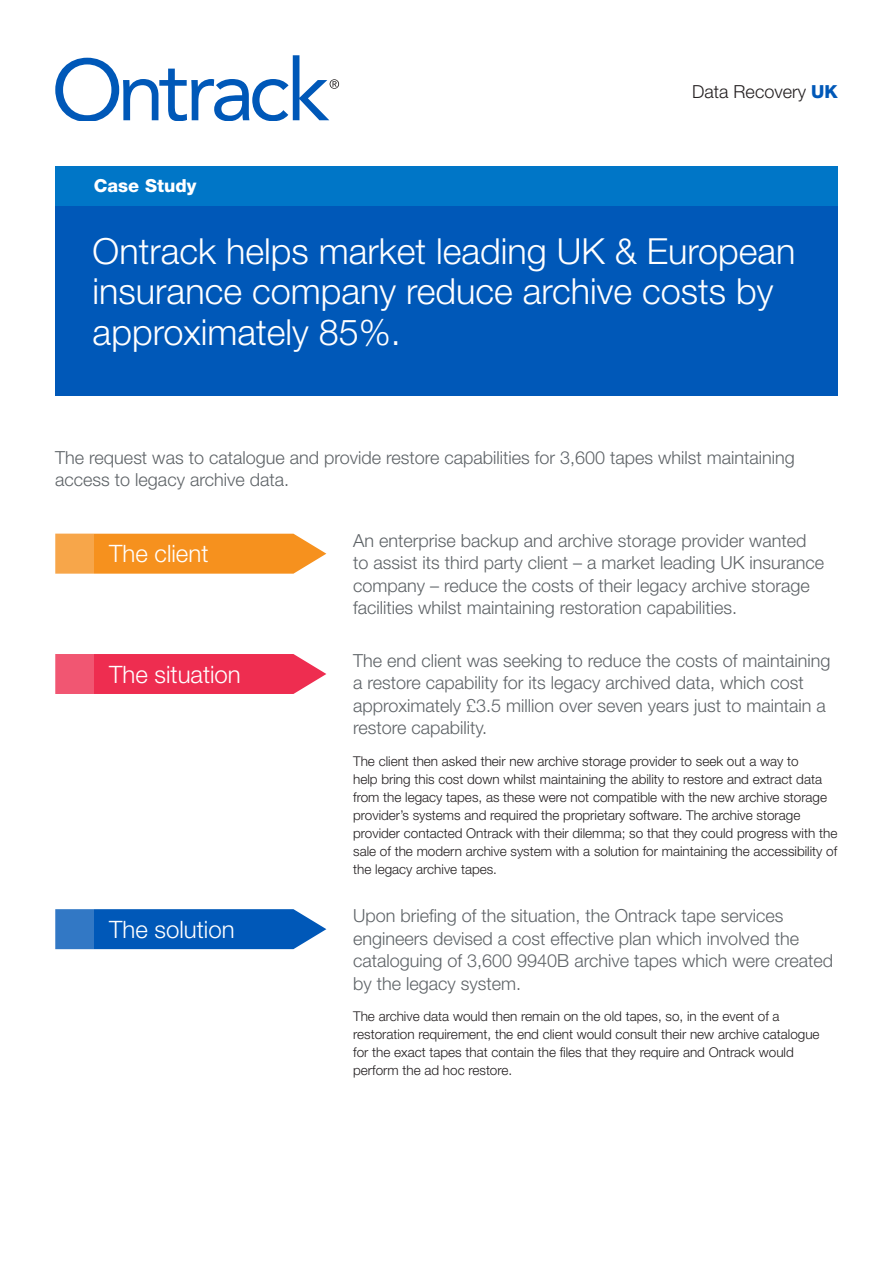
<style>
.page{position:relative;width:893px;height:1263px;background:#fff}
.page>*{position:absolute;margin:0;border:0;box-sizing:border-box;transform-origin:0 0}
.Headline{font:300 36px/40.5px "Helvetica Neue LT Std";color:#fff}
.Subhead_1{font:300 24px "Helvetica Neue LT Std";color:#fff}
.Subhead_1-2{font:300 18px/22.5px "Helvetica Neue LT Std";color:#5e6367}
.t1{font:300 18px "Helvetica Neue LT Std";color:#231f20}
.Subject_Identifier{font:800 18px "Helvetica Neue LT Std";color:#fff}
.Body{font:300 13.5px/18px "Helvetica Neue LT Std";color:#231f20}
.s1{font-weight:800;color:#0058b8}
</style>
<div class="page">
<svg style="left:55px;top:55px;width:284px;height:66px"></svg>
<div style="left:55px;top:206px;width:783px;height:189px;background:#0058b8"></div>
<div style="left:55px;top:166px;width:783px;height:40px;background:#0076c7"></div>
<svg style="left:94px;top:654px;width:232px;height:40px;background:#ef3b5b"></svg>
<div style="left:55px;top:654px;width:39px;height:40px;background:#f15672"></div>
<svg style="left:94px;top:534px;width:232px;height:40px;background:#f6992e"></svg>
<div style="left:55px;top:534px;width:39px;height:40px;background:#f7a64a"></div>
<svg style="left:94px;top:909px;width:232px;height:40px;background:#1263bd"></svg>
<div style="left:55px;top:909px;width:39px;height:40px;background:#3278c5"></div>
<p class="Subject_Identifier" style="left:94px;top:175px;width:104px">Case Study</p>
<p class="t1" style="left:692px;top:81px;width:147px">Data Recovery <span class="s1">UK</span></p>
<p class="Headline" style="left:93px;top:230px;width:704px">Ontrack helps market leading UK &amp; European insurance company reduce archive costs by approximately 85%.</p>
<p class="Subhead_1-2" style="left:55px;top:446px;width:741px">The request was to catalogue and provide restore capabilities for 3,600 tapes whilst maintaining access to legacy archive data.</p>
<p class="Subhead_1" style="left:109px;top:539px;width:101px">The client</p>
<p class="Subhead_1" style="left:109px;top:659px;width:133px">The situation</p>
<p class="Subhead_1" style="left:109px;top:914px;width:127px">The solution</p>
<p class="Subhead_1-2" style="left:353px;top:528px;width:473px">An enterprise backup and archive storage provider wanted to assist its third party client – a market leading UK insurance company – reduce the costs of their legacy archive storage facilities whilst maintaining restoration capabilities.</p>
<p class="Subhead_1-2" style="left:353px;top:649px;width:479px">The end client was seeking to reduce the costs of maintaining a restore capability for its legacy archived data, which cost approximately £3.5 million over seven years just to maintain a restore capability.</p>
<p class="Body" style="left:353px;top:752px;width:486px">The client then asked their new archive storage provider to seek out a way to<br>help bring this cost down whilst maintaining the ability to restore and extract data from the legacy tapes, as these were not compatible with the new archive storage provider’s systems and required the proprietary software. The archive storage provider contacted Ontrack with their dilemma; so that they could progress with the sale of the modern archive system with a solution for maintaining the accessibility of the legacy archive tapes.</p>
<p class="Subhead_1-2" style="left:353px;top:904px;width:481px">Upon briefing of the situation, the Ontrack tape services engineers devised a cost effective plan which involved the cataloguing of 3,600 9940B archive tapes which were created by the legacy system.</p>
<p class="Body" style="left:353px;top:1007px;width:468px">The archive data would then remain on the old tapes, so, in the event of a restoration requirement, the end client would consult their new archive catalogue for the exact tapes that contain the files that they require and Ontrack would perform the ad hoc restore.</p>
</div>
